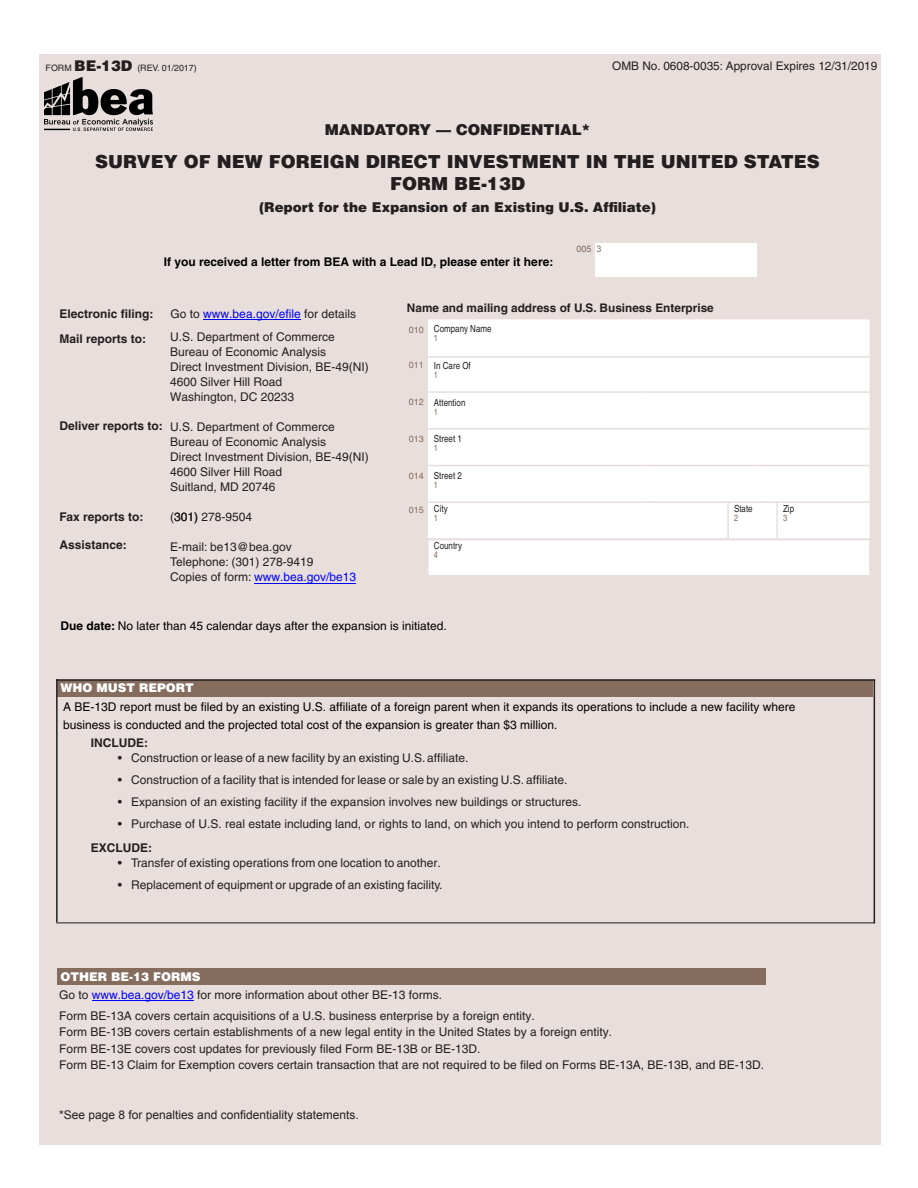
<style>
.page{position:relative;width:918px;height:1188px;background:#fff}
.page>*{position:absolute;margin:0;border:0;box-sizing:border-box;transform-origin:0 0}
.t1{font:900 18px "Helvetica";color:#231f20}
.t2{font:900 15px "Helvetica";color:#231f20}
.t3{font:900 13.5px "Helvetica";color:#231f20}
.t4{font:12px/15px "Helvetica";color:#231f20}
.t5{font:12px/17.5px "Helvetica";color:#000}
.t6{font:700 12px "Helvetica";color:#231f20}
.t7{font:700 12px "Helvetica";color:#000}
.t8{font:12px "Arial";color:#231f20}
.t9{font:12px "Helvetica";color:#00f}
.t10{font:900 12px "Helvetica";color:#fff}
.t11{font:700 11.85px "Helvetica";color:#231f20}
.t12{font:11.85px "Helvetica";color:#231f20}
.t13{font:condensed 9.75px "Helvetica";color:#231f20}
.t14{font:9px "Helvetica";color:#856c5d}
.t15{font:condensed 9px "Helvetica";color:#846c5c}
.t16{font:9px "Helvetica";color:#806a5b}
.t17{font:8.85px "Helvetica";color:#231f20}
.s1{font-weight:900;font-size:14.7px}
.s2{font-family:"Arial"}
.s3{color:#231f20}
.s4{font-weight:700}
.s5{color:#00f}
.s6{font-weight:900;color:#fff}
.s7{font-style:inherit}
</style>
<div class="page">
<div style="left:39px;top:54px;width:841px;height:1090px;background:#e8dfdd"></div>
<div style="left:428px;top:319px;width:442px;height:219px;background:#fff"></div>
<hr style="left:428px;top:356px;width:215px;height:2px;background:#e8dfdd">
<hr style="left:643px;top:356px;width:113px;height:2px;background:#e8dfdd">
<hr style="left:756px;top:356px;width:114px;height:2px;background:#e8dfdd">
<hr style="left:428px;top:391px;width:215px;height:2px;background:#e8dfdd">
<hr style="left:643px;top:391px;width:113px;height:2px;background:#e8dfdd">
<hr style="left:756px;top:391px;width:114px;height:2px;background:#e8dfdd">
<hr style="left:428px;top:428px;width:215px;height:2px;background:#e8dfdd">
<hr style="left:643px;top:428px;width:113px;height:2px;background:#e8dfdd">
<hr style="left:756px;top:428px;width:114px;height:2px;background:#e8dfdd">
<hr style="left:428px;top:465px;width:215px;height:1px;background:#e8dfdd">
<hr style="left:643px;top:465px;width:113px;height:1px;background:#e8dfdd">
<hr style="left:756px;top:465px;width:114px;height:1px;background:#e8dfdd">
<hr style="left:428px;top:501px;width:215px;height:2px;background:#e8dfdd">
<hr style="left:643px;top:501px;width:113px;height:2px;background:#e8dfdd">
<hr style="left:727px;top:503px;width:2px;height:35px;background:#e8dfdd">
<hr style="left:756px;top:501px;width:114px;height:2px;background:#e8dfdd">
<hr style="left:776px;top:503px;width:2px;height:35px;background:#e8dfdd">
<div style="left:429px;top:540px;width:440px;height:35px;background:#fff;border:2px solid #fefefe"></div>
<div style="left:595px;top:243px;width:161px;height:34px;background:#fff"></div>
<hr style="left:203px;top:319px;width:98px;height:1px;background:#00f">
<hr style="left:255px;top:583px;width:101px;height:1px;background:#00f">
<div style="left:57px;top:680px;width:816px;height:16px;background:#856c5d"></div>
<hr style="left:55px;top:679px;width:3px;height:243px;background:#231f20">
<hr style="left:56px;top:921px;width:818px;height:3px;background:#231f20">
<hr style="left:873px;top:680px;width:3px;height:243px;background:#231f20">
<hr style="left:56px;top:679px;width:819px;height:2px;background:#231f20">
<div style="left:57px;top:968px;width:709px;height:16px;background:#856c5d"></div>
<img style="left:45px;top:77px;width:108px;height:53px">
<hr style="left:92px;top:1000px;width:102px;height:1px;background:#00f">
<p class="t17" style="left:46px;top:62px;width:153px">FORM <span class="s1">BE-13D</span> (REV. 01/2017)</p>
<p class="t12" style="left:612px;top:59px;width:267px">OMB No. 0608-0035: Approval Expires 12/31/2019</p>
<p class="t2" style="left:325px;top:120px;width:267px">MANDATORY — CONFIDENTIAL*</p>
<p class="t1" style="left:95px;top:150px;width:726px">SURVEY OF NEW FOREIGN DIRECT INVESTMENT IN THE UNITED STATES</p>
<p class="t1" style="left:390px;top:172px;width:136px">FORM BE-13D</p>
<p class="t3" style="left:259px;top:199px;width:398px">(Report for the Expansion of an Existing U.S. Affiliate)</p>
<p class="t7" style="left:164px;top:255px;width:391px">If you received a letter from BEA with a Lead ID, please enter it here:</p>
<p class="t16" style="left:576px;top:244px;width:27px">00<span class="s2">5 3</span></p>
<p class="t6" style="left:59px;top:306px;width:96px">Electronic filing:</p>
<p class="t9" style="left:171px;top:307px;width:187px"><span class="s3">Go to</span> www.bea.gov/efile <span class="s3">for details</span></p>
<p class="t6" style="left:59px;top:331px;width:88px">Mail reports to:</p>
<p class="t4" style="left:170px;top:330px;width:200px">U.S. Department of Commerce<br>Bureau of Economic Analysis<br>Direct Investment Division, BE-49(NI)<br>4600 Silver Hill Road<br>Washington, DC 20233</p>
<p class="t4" style="left:170px;top:420px;width:200px;text-indent:-111px"><span class="s4">Deliver reports to:</span> U.S. Department of Commerce<br>Bureau of Economic Analysis<br>Direct Investment Division, BE-49(NI)<br>4600 Silver Hill Road<br>Suitland, MD 20746</p>
<p class="t6" style="left:59px;top:509px;width:86px">Fax reports to:</p>
<p class="t4" style="left:170px;top:510px;width:84px">(301) 278-9504</p>
<p class="t6" style="left:59px;top:537px;width:69px">Assistance:</p>
<p class="t4" style="left:170px;top:540px;width:188px">E-mail: be13@bea.gov<br>Telephone: (301) 278-9419<br>Copies of form: <span class="s5">www.bea.gov/be13</span></p>
<p class="t11" style="left:407px;top:300px;width:308px">Name and mailing address of U.S. Business Enterprise</p>
<p class="t16" style="left:409px;top:325px;width:17px">010</p>
<p class="t14" style="left:409px;top:360px;width:17px">011</p>
<p class="t14" style="left:409px;top:397px;width:17px">012</p>
<p class="t14" style="left:409px;top:434px;width:17px">013</p>
<p class="t14" style="left:409px;top:471px;width:17px">014</p>
<p class="t14" style="left:409px;top:505px;width:17px">015</p>
<p class="t13" style="left:434px;top:323px;width:59px">Company Name</p>
<p class="t15" style="left:434px;top:333px;width:6px">1</p>
<p class="t13" style="left:434px;top:360px;width:38px">In Care Of</p>
<p class="t15" style="left:434px;top:370px;width:6px">1</p>
<p class="t13" style="left:434px;top:397px;width:33px">Attention</p>
<p class="t15" style="left:434px;top:406px;width:6px">1</p>
<p class="t13" style="left:434px;top:433px;width:30px">Street 1</p>
<p class="t15" style="left:434px;top:443px;width:6px">1</p>
<p class="t13" style="left:434px;top:470px;width:30px">Street 2</p>
<p class="t15" style="left:434px;top:480px;width:6px">1</p>
<p class="t13" style="left:434px;top:503px;width:15px">City</p>
<p class="t15" style="left:434px;top:513px;width:6px">1</p>
<p class="t13" style="left:434px;top:540px;width:30px">Country</p>
<p class="t15" style="left:434px;top:550px;width:6px">4</p>
<p class="t5" style="left:60px;top:617px;width:388px"><span class="s4">Due date:</span> No later than 45 calendar days after the expansion is initiated.</p>
<p class="t13" style="left:734px;top:503px;width:20px">State</p>
<p class="t15" style="left:734px;top:513px;width:6px">2</p>
<p class="t13" style="left:783px;top:503px;width:13px">Zip</p>
<p class="t15" style="left:783px;top:513px;width:6px">3</p>
<p class="t10" style="left:60px;top:680px;width:135px">WHO MUST REPORT</p>
<p class="t5" style="left:63px;top:698px;width:734px">A BE-13D report must be filed by an existing U.S. affiliate of a foreign parent when it expands its operations to include a new facility where business is conducted and the projected total cost of the expansion is greater than $3 million.</p>
<p class="t6" style="left:91px;top:736px;width:59px">INCLUDE:</p>
<p class="t4" style="left:118px;top:751px;width:352px">• Construction or lease of a new facility by an existing U.S. affiliate.</p>
<p class="t4" style="left:118px;top:772px;width:451px">• Construction of a facility that is intended for lease or sale by an existing U.S. affiliate.</p>
<p class="t4" style="left:118px;top:794px;width:465px">• Expansion of an existing facility if the expansion involves new buildings or structures.</p>
<p class="t4" style="left:91px;top:811px;width:600px;line-height:24.8px;text-indent:27px">• Purchase of U.S. real estate including land, or rights to land, on which you intend to perform construction.<br><span class="s4">EXCLUDE:</span></p>
<p class="t4" style="left:118px;top:855px;width:325px">• Transfer of existing operations from one location to another.</p>
<p class="t4" style="left:118px;top:877px;width:326px">• Replacement of equipment or upgrade of an existing facility.</p>
<p class="t4" style="left:59px;top:968px;width:384px;line-height:17.9px"><span class="s6">OTHER BE-13 FORMS<br></span>Go to <span class="s5">www.bea.gov/be13</span> for more information about other BE-13 forms.</p>
<p class="t4" style="left:59px;top:1007px;width:706px;line-height:16.5px">Form BE-13A covers certain acquisitions of a U.S. business enterprise by a foreign entity.<br>Form BE-13B covers certain establishments of a new legal entity in the United States by a foreign entity.<br>Form BE-13E covers cost updates for previously filed Form BE-13B or BE-13D.<br>Form BE-13 Claim for Exemption covers certain transaction that are not required to be filed on Forms BE-13A, BE-13B, and BE-13D.</p>
<p class="t8" style="left:59px;top:1107px;width:301px"><span class="s7">*</span>See page 8 for penalties and confidentiality statements.</p>
</div>
